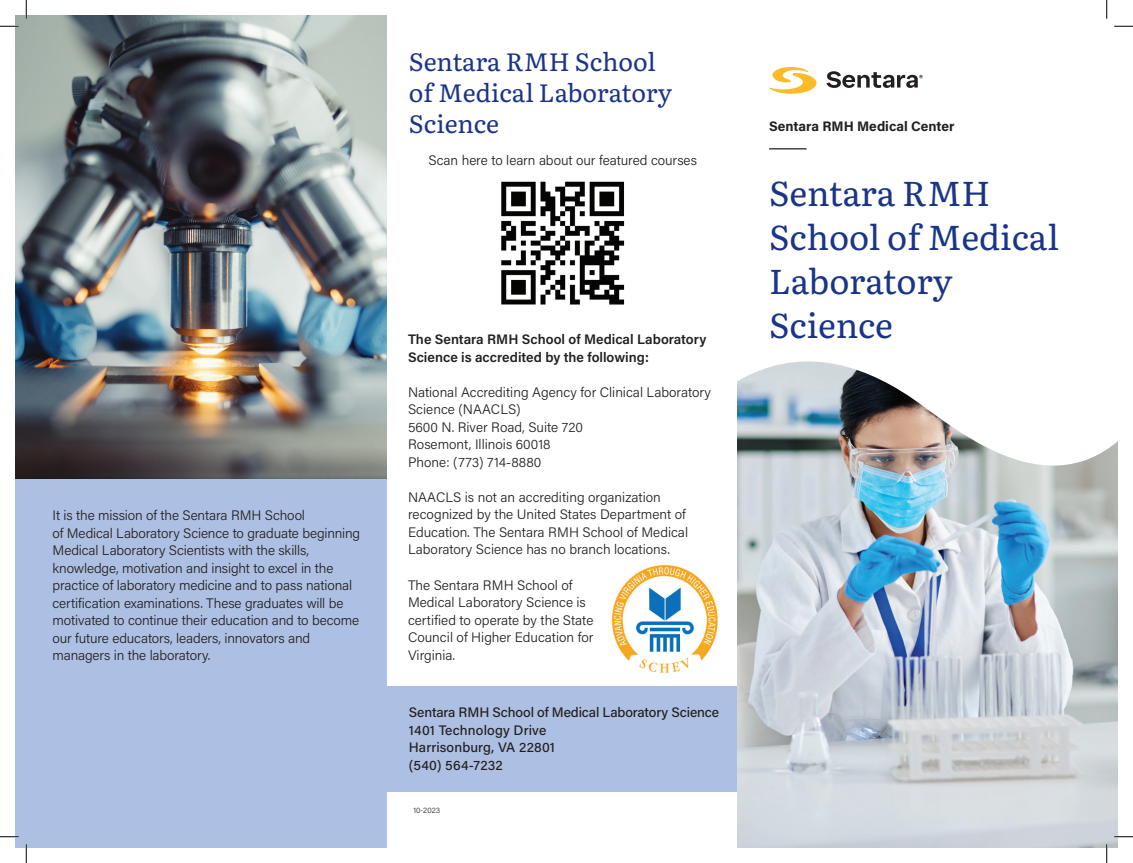
<style>
.page{position:relative;width:1133px;height:863px;background:#fff}
.page>*{position:absolute;margin:0;border:0;box-sizing:border-box;transform-origin:0 0}
.t1{font:34.38px/43.8px "Literata";color:#1a3588}
.t2{font:25px/30.6px "Literata";color:#1a3588}
.t3{font:300 13.75px/17.5px "Acumin Pro";letter-spacing:-.005em;color:#231f20}
.t4{font:500 13.75px/17.5px "Acumin Pro";color:#231f20}
.t5{font:600 13.75px/17.5px "Acumin Pro";color:#231f20}
.t6{font:700 13.75px "Acumin Pro";color:#231f20}
.t7{font:300 7.5px "Acumin Pro";color:#231f20}
</style>
<div class="page">
<div style="left:371px;top:686px;width:373px;height:105px;background:#adbfe2"></div>
<img style="left:737px;top:441px;width:381px;height:407px">
<svg style="left:769px;top:67px;width:47px;height:27px"></svg>
<svg style="left:826px;top:71px;width:96px;height:17px"></svg>
<img style="left:737px;top:361px;width:380px;height:106px">
<svg style="left:769px;top:148px;width:38px;height:1px"></svg>
<div style="left:15px;top:476px;width:371px;height:371px;background:#adbfe2"></div>
<img style="left:501px;top:181px;width:124px;height:124px">
<img style="left:15px;top:15px;width:371px;height:463px">
<img style="left:611px;top:565px;width:107px;height:108px">
<svg style="left:0;top:25px;width:19px;height:2px"></svg>
<svg style="left:1114px;top:25px;width:18px;height:2px"></svg>
<svg style="left:0;top:836px;width:19px;height:1px"></svg>
<svg style="left:1114px;top:835px;width:18px;height:2px"></svg>
<svg style="left:25px;top:0;width:2px;height:19px"></svg>
<svg style="left:25px;top:844px;width:2px;height:18px"></svg>
<svg style="left:1106px;top:0;width:1px;height:19px"></svg>
<svg style="left:1105px;top:844px;width:2px;height:18px"></svg>
<h2 class="t2" style="left:409px;top:45px;width:265px">Sentara RMH School of Medical Laboratory<br>Science</h2>
<p class="t3" style="left:428px;top:151px;width:270px">Scan here to learn about our featured courses</p>
<p class="t3" style="left:52px;top:506px;width:309px">It is the mission of the Sentara RMH School<br>of Medical Laboratory Science to graduate beginning Medical Laboratory Scientists with the skills, knowledge, motivation and insight to excel in the practice of laboratory medicine and to pass national certification examinations. These graduates will be motivated to continue their education and to become our future educators, leaders, innovators and managers in the laboratory.</p>
<p class="t5" style="left:408px;top:330px;width:300px">The Sentara RMH School of Medical Laboratory<br>Science is accredited by the following:</p>
<p class="t3" style="left:408px;top:383px;width:304px">National Accrediting Agency for Clinical Laboratory<br>Science (NAACLS)<br>5600 N. River Road, Suite 720<br>Rosemont, Illinois 60018<br>Phone: (773) 714-8880</p>
<p class="t3" style="left:408px;top:488px;width:282px">NAACLS is not an accrediting organization recognized by the United States Department of Education. The Sentara RMH School of Medical Laboratory Science has no branch locations.</p>
<p class="t3" style="left:408px;top:575px;width:187px">The Sentara RMH School of<br>Medical Laboratory Science is certified to operate by the State<br>Council of Higher Education for<br>Virginia.</p>
<p class="t4" style="left:409px;top:703px;width:312px">Sentara RMH School of Medical Laboratory Science<br>1401 Technology Drive<br>Harrisonburg, VA 22801<br>(540) 564-7232</p>
<p class="t7" style="left:413px;top:805px;width:28px">10-2023</p>
<p class="t6" style="left:769px;top:117px;width:187px">Sentara RMH Medical Center</p>
<h1 class="t1" style="left:769px;top:169px;width:291px">Sentara RMH<br>School of Medical<br>Laboratory<br>Science</h1>
</div>
